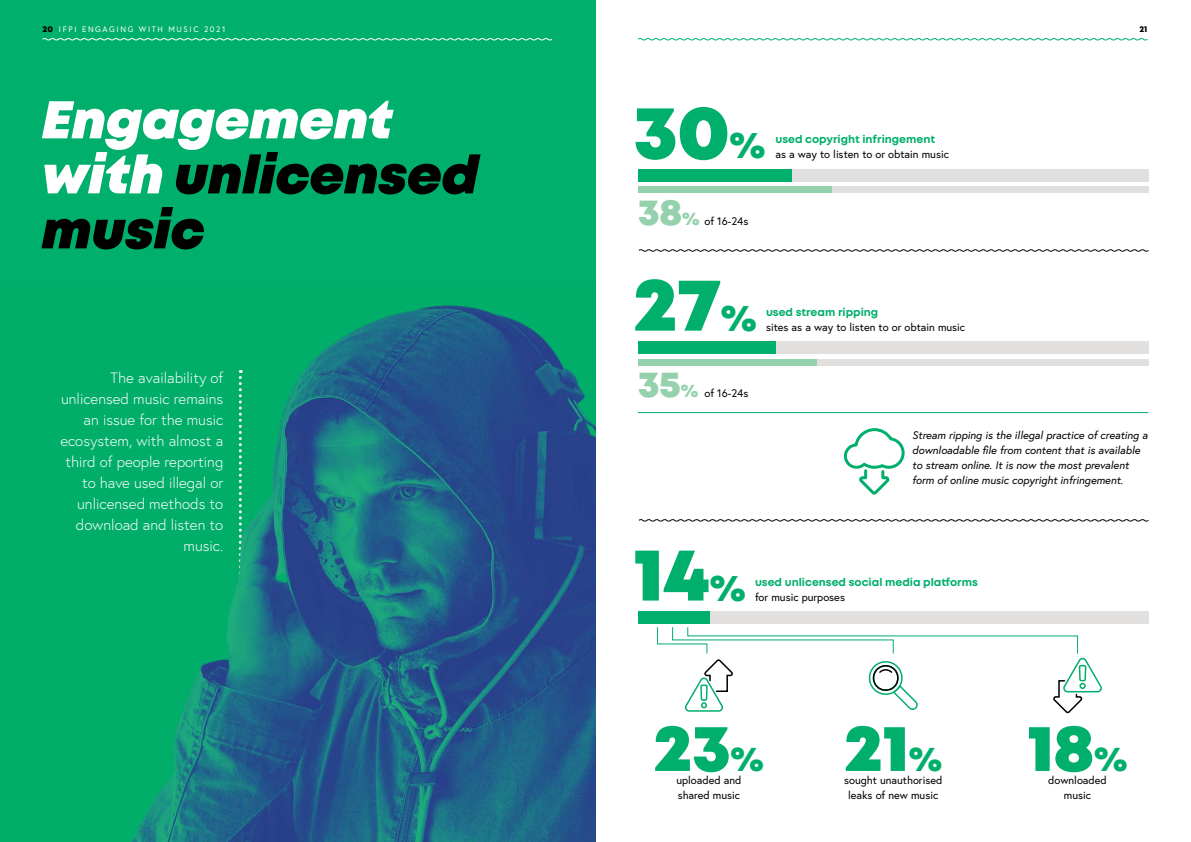
<style>
.page{position:relative;width:1191px;height:842px;background:#fff}
.page>*{position:absolute;margin:0;border:0;box-sizing:border-box;transform-origin:0 0}
.t1{font:900 75.1px "Mont";color:#00af6b}
.t2{font:900 65.8px "Mont";color:#00af6b}
.t3{font:italic 900 53px/55px "Mont";color:#000}
.t4{font:900 36.6px "Mont";color:#96d1ae}
.t5{font:900 34.8px "Mont";color:#00af6b}
.t6{font:300 15px/21px "Europa";color:#fff;text-align:right}
.t7{font:11px/15px "Europa";color:#000;text-align:center}
.t8{font:italic 11px/15px "Europa";color:#000}
.t9{font:700 11px "Mont";color:#00af6b}
.t10{font:800 8.5px "Mont";color:#000}
.t11{font:8px "Europa";letter-spacing:.2em;color:#fff}
.s1{font-family:"Mont";font-weight:800;font-size:8.5px;color:#000}
.s2{color:#fff}
.s3{font-size:37.5px}
.s4{font-size:18.3px}
.s5{font-size:65.8px}
.s6{font-size:34.8px}
</style>
<div class="page">
<div style="left:0;top:0;width:595px;height:842px;background:#00af6b"></div>
<svg style="left:638px;top:519px;width:511px;height:3px"></svg>
<svg style="left:638px;top:249px;width:511px;height:3px"></svg>
<img style="left:131px;top:305px;width:464px;height:537px">
<div style="left:638px;top:169px;width:510px;height:13px;background:#e2e0df"></div>
<div style="left:638px;top:186px;width:510px;height:7px;background:#e2e0df"></div>
<div style="left:638px;top:169px;width:153px;height:13px;background:#00af6b"></div>
<div style="left:638px;top:186px;width:194px;height:7px;background:#96d1ae"></div>
<div style="left:638px;top:611px;width:510px;height:13px;background:#e2e0df"></div>
<div style="left:638px;top:611px;width:71px;height:13px;background:#00af6b"></div>
<svg style="left:657px;top:611px;width:445px;height:103px"></svg>
<div style="left:638px;top:342px;width:510px;height:12px;background:#e2e0df"></div>
<div style="left:638px;top:359px;width:510px;height:6px;background:#e2e0df"></div>
<div style="left:638px;top:342px;width:138px;height:12px;background:#00af6b"></div>
<div style="left:638px;top:359px;width:178px;height:6px;background:#96d1ae"></div>
<svg style="left:843px;top:428px;width:62px;height:67px"></svg>
<hr style="left:638px;top:412px;width:510px;height:1px;background:#00af6b">
<svg style="left:42px;top:38px;width:511px;height:3px"></svg>
<svg style="left:637px;top:38px;width:511px;height:3px"></svg>
<p class="t11" style="left:43px;top:24px;width:184px"><span class="s1">20</span> IFPI ENGAGING WITH MUSIC 2021</p>
<p class="t10" style="left:1139px;top:23px;width:10px">21</p>
<h3 class="t3" style="left:42px;top:95px;width:438px"><span class="s2">Engagement with</span> unlicensed music</h3>
<h3 class="t6" style="left:60px;top:367px;width:164px">The availability of unlicensed music remains an issue for the music ecosystem, with almost a third of people reporting to have used illegal or unlicensed methods to download and listen to music.</h3>
<h1 class="t1" style="left:633px;top:83px;width:133px">30<span class="s3">%</span></h1>
<h3 class="t4" style="left:638px;top:188px;width:63px">38<span class="s4">%</span></h3>
<p class="t7" style="left:704px;top:213px;width:45px">of 16-24s</p>
<p class="t9" style="left:775px;top:132px;width:161px">used copyright infringement</p>
<p class="t7" style="left:775px;top:147px;width:175px">as a way to listen to or obtain music</p>
<h1 class="t1" style="left:633px;top:255px;width:125px">27<span class="s3">%</span></h1>
<p class="t9" style="left:766px;top:305px;width:114px">used stream ripping</p>
<p class="t7" style="left:766px;top:319px;width:201px">sites as a way to listen to or obtain music</p>
<h3 class="t4" style="left:638px;top:360px;width:62px">35<span class="s4">%</span></h3>
<p class="t7" style="left:704px;top:385px;width:45px">of 16-24s</p>
<p class="t8" style="left:912px;top:428px;width:237px">Stream ripping is the illegal practice of creating a downloadable file from content that is available to stream online. It is now the most prevalent form of online music copyright infringement.</p>
<h1 class="t1" style="left:633px;top:525px;width:114px">14<span class="s3">%</span></h1>
<p class="t9" style="left:755px;top:574px;width:224px">used unlicensed social media platforms</p>
<p class="t7" style="left:755px;top:589px;width:91px">for music purposes</p>
<h2 class="t2" style="left:654px;top:705px;width:78px">23</h2>
<p class="t7" style="left:676px;top:773px;width:67px">uploaded and</p>
<h3 class="t5" style="left:730px;top:736px;width:213px">% <span class="s5">21</span>%</h3>
<h2 class="t2" style="left:1027px;top:705px;width:101px">18<span class="s6">%</span></h2>
<p class="t7" style="left:677px;top:788px;width:64px">shared music</p>
<p class="t7" style="left:844px;top:773px;width:100px">sought unauthorised leaks of new music</p>
<p class="t7" style="left:1048px;top:773px;width:60px">downloaded music</p>
</div>
